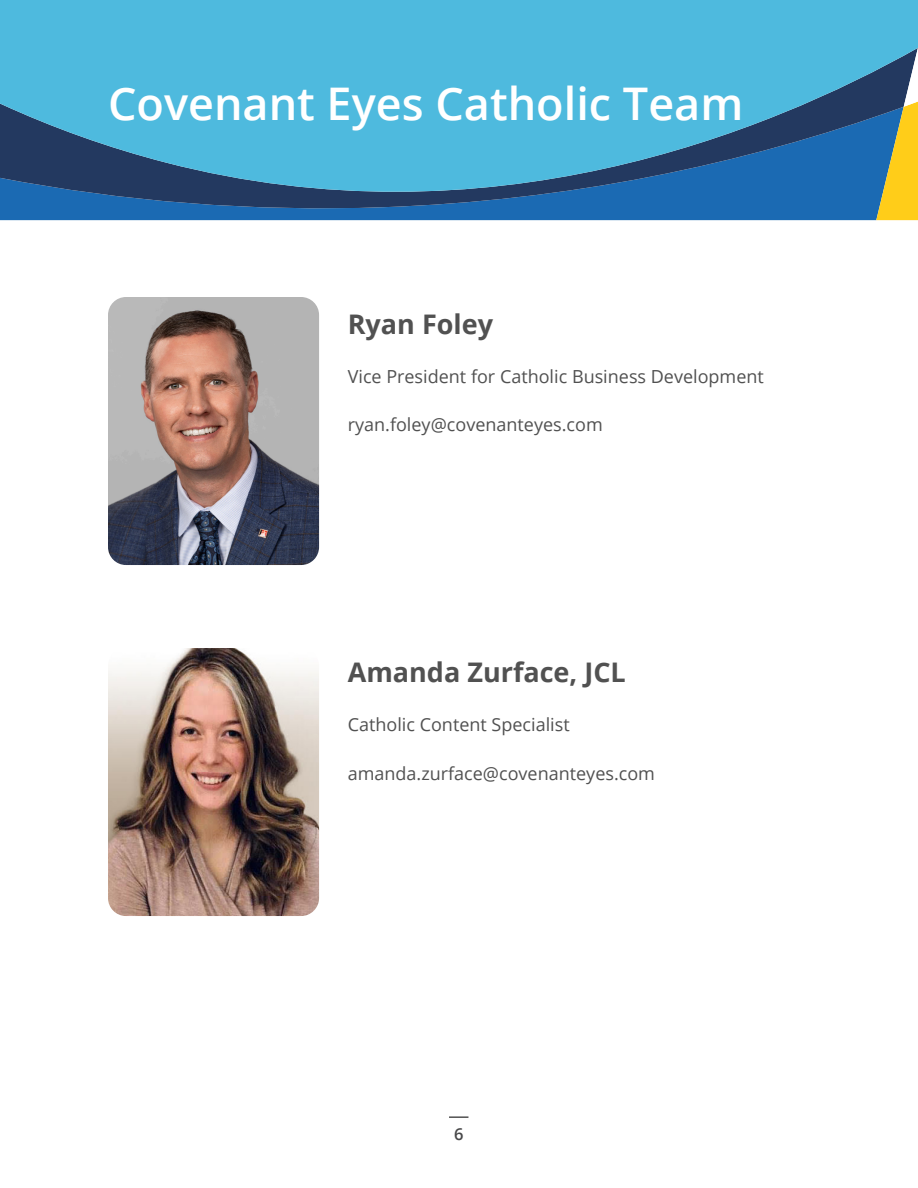
<style>
.page{position:relative;width:918px;height:1188px;background:#fff}
.page>*{position:absolute;margin:0;border:0;box-sizing:border-box;transform-origin:0 0}
.t1{font:600 45px "Open Sans";color:#fff}
.t2{font:700 27px "Open Sans";color:#515151}
.t3{font:18px "Open Sans";color:#515151}
.t4{font:600 16.5px "Open Sans";color:#484849}
</style>
<div class="page">
<svg style="left:449px;top:1116px;width:19px;height:2px"></svg>
<svg style="left:0;top:0;width:918px;height:221px;background:#419dc7"></svg>
<svg style="left:876px;top:48px;width:42px;height:172px;background:#929862"></svg>
<img style="left:108px;top:648px;width:211px;height:268px">
<img style="left:108px;top:297px;width:211px;height:268px">
<h1 class="t1" style="left:108px;top:86px;width:637px">Covenant Eyes Catholic Team</h1>
<h2 class="t2" style="left:348px;top:313px;width:147px">Ryan Foley</h2>
<p class="t3" style="left:348px;top:364px;width:418px">Vice President for Catholic Business Development</p>
<p class="t3" style="left:348px;top:418px;width:256px">ryan.foley@covenanteyes.com</p>
<h2 class="t2" style="left:348px;top:662px;width:280px">Amanda Zurface, JCL</h2>
<p class="t3" style="left:348px;top:712px;width:224px">Catholic Content Specialist</p>
<p class="t3" style="left:348px;top:766px;width:309px">amanda.zurface@covenanteyes.com</p>
<p class="t4" style="left:454px;top:1127px;width:11px">6</p>
</div>
